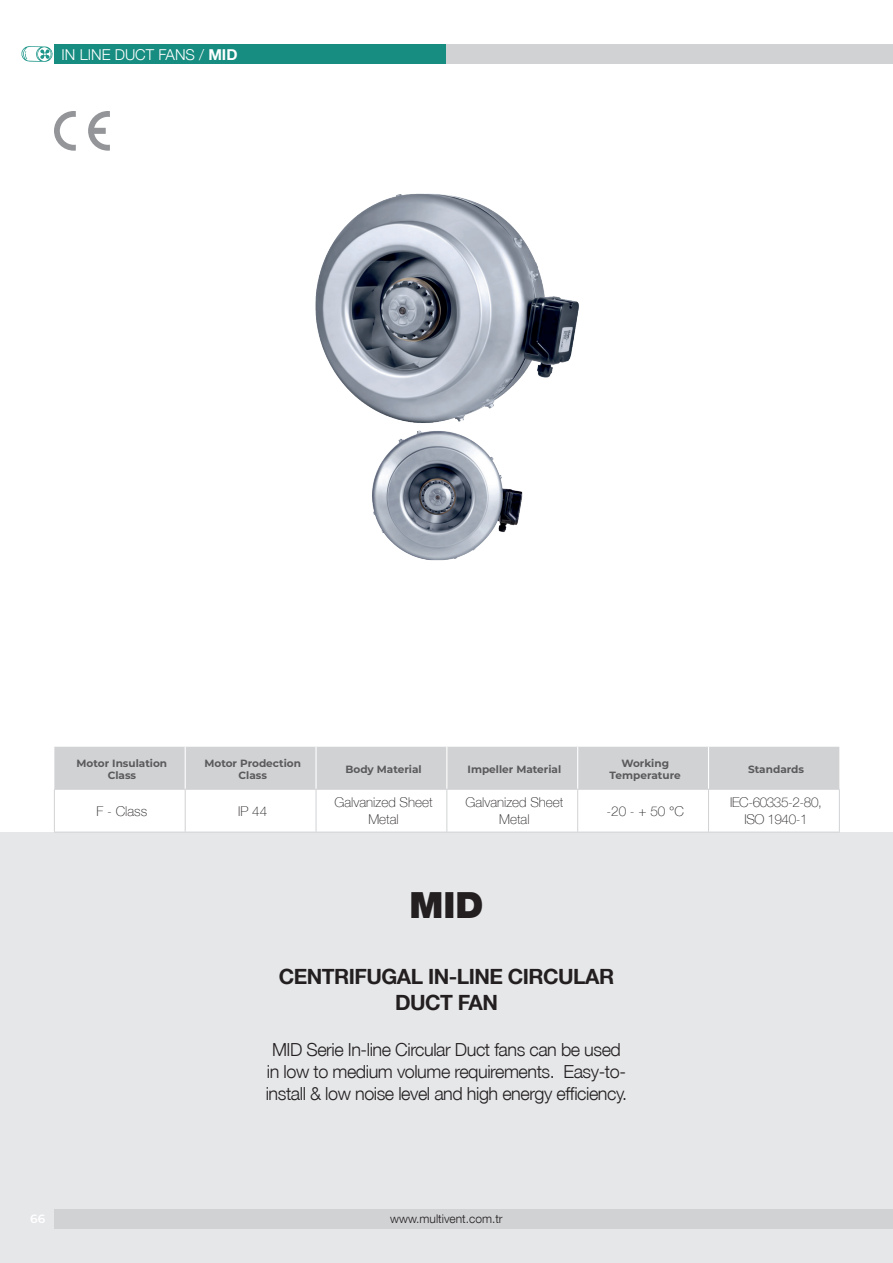
<style>
.page{position:relative;width:893px;height:1263px;background:#fff}
.page>*{position:absolute;margin:0;border:0;box-sizing:border-box;transform-origin:0 0}
.t1{font:900 36px "Helvetica Neue LT Std";color:#231f20}
.t2{font:700 21px/25.2px "Helvetica Neue LT Std";letter-spacing:-.025em;color:#231f20;text-align:center}
.t3{font:300 18px/21.6px "Helvetica Neue LT Std";letter-spacing:-.025em;color:#231f20;text-align:center}
.t4{font:300 15px "Helvetica Neue LT Std";color:#fff}
.t5{font:100 13.5px/16.2px "Helvetica Neue LT Std";color:#231f20;text-align:center}
.t6{font:100 13.5px/16.2px "Helvetica Neue LT Std";letter-spacing:-.03em;color:#231f20;text-align:center}
.t7{font:300 12px "Helvetica Neue LT Std";color:#231f20}
.t8{font:600 12px "Montserrat";color:#fff}
.t9{font:700 10.5px/12.6px "Montserrat";color:#5a5a5d;text-align:center}
.s1{font-weight:700}
</style>
<div class="page">
<img style="left:315px;top:193px;width:264px;height:368px">
<div style="left:0;top:832px;width:893px;height:431px;background:#e6e7e9"></div>
<div style="left:54px;top:747px;width:785px;height:42px;background:#d1d2d4"></div>
<hr style="left:185px;top:747px;width:1px;height:42px;background:#fff">
<hr style="left:315px;top:747px;width:2px;height:42px;background:#fff">
<hr style="left:446px;top:747px;width:1px;height:42px;background:#fff">
<hr style="left:577px;top:747px;width:1px;height:42px;background:#fff">
<hr style="left:708px;top:747px;width:1px;height:42px;background:#fff">
<hr style="left:54px;top:789px;width:131px;height:1px;background:#d1d2d4">
<hr style="left:54px;top:790px;width:1px;height:42px;background:#d1d2d4">
<hr style="left:185px;top:789px;width:131px;height:1px;background:#d1d2d4">
<hr style="left:185px;top:790px;width:1px;height:42px;background:#d1d2d4">
<hr style="left:316px;top:789px;width:131px;height:1px;background:#d1d2d4">
<hr style="left:316px;top:790px;width:1px;height:42px;background:#d1d2d4">
<hr style="left:447px;top:789px;width:131px;height:1px;background:#d1d2d4">
<hr style="left:446px;top:790px;width:1px;height:42px;background:#d1d2d4">
<hr style="left:578px;top:789px;width:130px;height:1px;background:#d1d2d4">
<hr style="left:577px;top:790px;width:1px;height:42px;background:#d1d2d4">
<hr style="left:708px;top:789px;width:132px;height:1px;background:#d1d2d4">
<hr style="left:708px;top:790px;width:1px;height:42px;background:#d1d2d4">
<hr style="left:839px;top:790px;width:1px;height:42px;background:#d1d2d4">
<hr style="left:54px;top:832px;width:131px;height:1px;background:#d1d2d4">
<hr style="left:185px;top:832px;width:131px;height:1px;background:#d1d2d4">
<hr style="left:316px;top:832px;width:131px;height:1px;background:#d1d2d4">
<hr style="left:447px;top:832px;width:131px;height:1px;background:#d1d2d4">
<hr style="left:578px;top:832px;width:130px;height:1px;background:#d1d2d4">
<hr style="left:708px;top:832px;width:132px;height:1px;background:#d1d2d4">
<svg style="left:54px;top:111px;width:22px;height:40px"></svg>
<svg style="left:88px;top:111px;width:22px;height:40px"></svg>
<div style="left:54px;top:1209px;width:839px;height:19px;background:#d1d2d4"></div>
<div style="left:54px;top:44px;width:392px;height:20px;background:#178c80"></div>
<svg style="left:21px;top:46px;width:32px;height:16px"></svg>
<div style="left:446px;top:44px;width:447px;height:20px;background:#d1d2d4"></div>
<p class="t4" style="left:62px;top:45px;width:177px">IN LINE DUCT FANS / <span class="s1">MID</span></p>
<p class="t9" style="left:77px;top:756px;width:92px">Motor Insulation<br>Class</p>
<p class="t9" style="left:204px;top:756px;width:98px">Motor Prodection<br>Class</p>
<p class="t9" style="left:345px;top:762px;width:78px">Body Material</p>
<p class="t9" style="left:468px;top:762px;width:95px">Impeller Material</p>
<p class="t9" style="left:610px;top:756px;width:73px">Working<br>Temperature</p>
<p class="t9" style="left:748px;top:762px;width:58px">Standards</p>
<p class="t5" style="left:97px;top:802px;width:52px">F - Class</p>
<p class="t5" style="left:238px;top:802px;width:31px">IP 44</p>
<p class="t5" style="left:335px;top:794px;width:100px">Galvanized Sheet<br>Metal</p>
<p class="t5" style="left:465px;top:794px;width:100px">Galvanized Sheet<br>Metal</p>
<p class="t5" style="left:606px;top:802px;width:79px">-20 - + 50 °C</p>
<p class="t6" style="left:730px;top:794px;width:93px">IEC-60335-2-80,<br>ISO 1940-1</p>
<h1 class="t1" style="left:409px;top:883px;width:75px">MID</h1>
<p class="t2" style="left:279px;top:964px;width:337px">CENTRIFUGAL IN-LINE CIRCULAR<br>DUCT FAN</p>
<p class="t3" style="left:266px;top:1039px;width:363px">MID Serie In-line Circular Duct fans can be used in low to medium volume requirements. Easy-to&shy;install &amp; low noise level and high energy efficiency.</p>
<p class="t8" style="left:30px;top:1211px;width:17px">66</p>
<p class="t7" style="left:390px;top:1211px;width:114px">www.multivent.com.tr</p>
</div>
